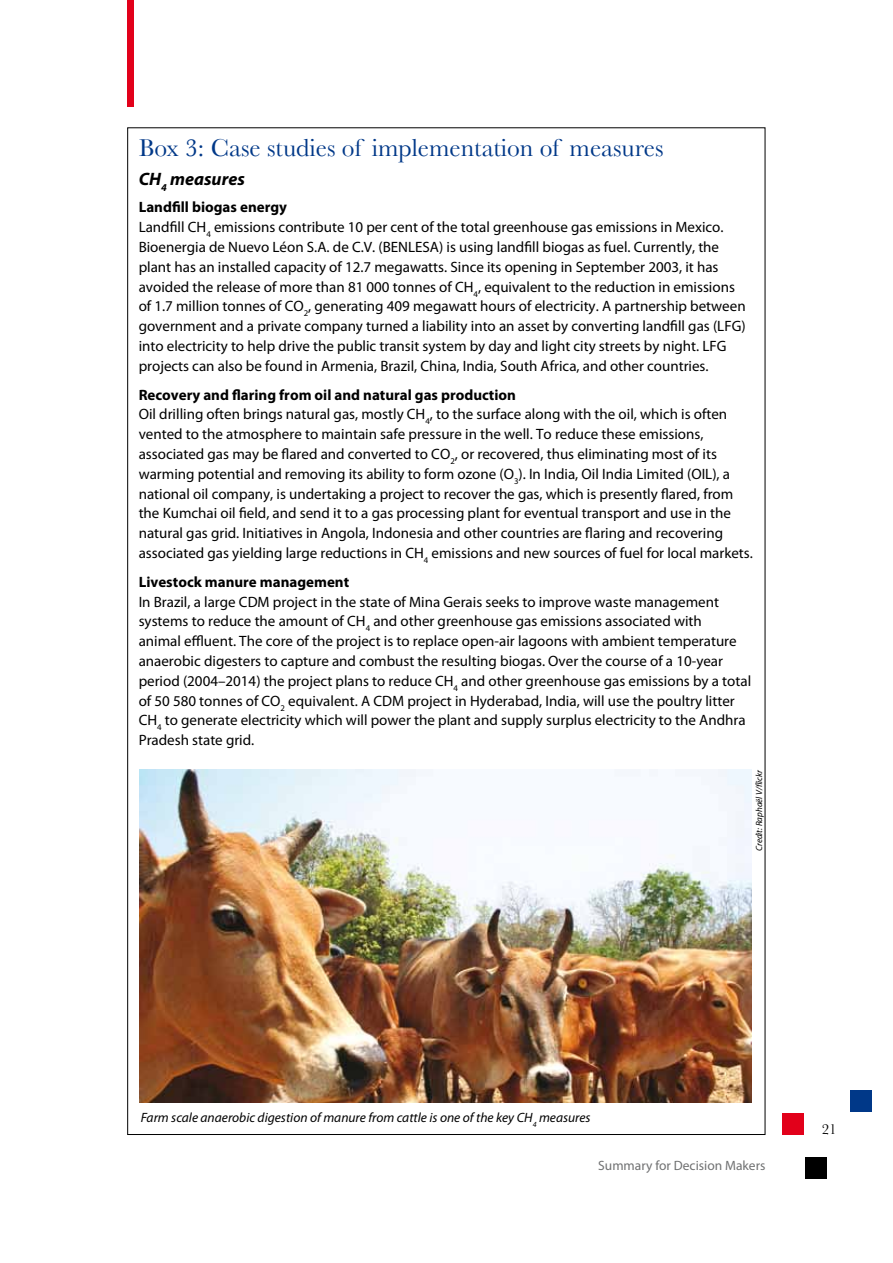
<style>
.page{position:relative;width:893px;height:1263px;background:#fff}
.page>*{position:absolute;margin:0;border:0;box-sizing:border-box;transform-origin:0 0}
.t1{font:25.5px "Baskerville";color:#003888}
.t2{font:italic 700 18px "Myriad Pro";color:#000}
.t3{font:15px/19.8px "Myriad Pro";color:#000}
.t4{font:700 15px "Myriad Pro";color:#000}
.t5{font:15px "Baskerville";color:#000}
.t6{font:italic 13.5px "Myriad Pro";color:#000}
.t7{font:13.5px "Myriad Pro";color:#707172}
.t8{font:italic 9px "Myriad Pro";letter-spacing:-.005em;color:#000}
.s1{font-weight:700}
</style>
<div class="page">
<div style="left:850px;top:1090px;width:22px;height:22px;background:#003888"></div>
<div style="left:782px;top:1113px;width:22px;height:21px;background:#e2001a"></div>
<div style="left:805px;top:1157px;width:22px;height:22px;background:#000"></div>
<div style="left:127px;top:0;width:6px;height:106px;background:#e2001a"></div>
<img style="left:140px;top:770px;width:612px;height:332px">
<h1 class="t1" style="left:139px;top:133px;width:526px">Box 3: Case studies of implementation of measures</h1>
<p class="t2" style="left:139px;top:167px;width:108px">CH<sub>4</sub> measures</p>
<p class="t3" style="left:139px;top:198px;width:608px"><span class="s1">Landfill biogas energy<br></span>Landfill CH<sub>4</sub> emissions contribute 10 per cent of the total greenhouse gas emissions in Mexico.<br>Bioenergia de Nuevo Léon S.A. de C.V. (BENLESA) is using landfill biogas as fuel. Currently, the plant has an installed capacity of 12.7 megawatts. Since its opening in September 2003, it has avoided the release of more than 81 000 tonnes of CH<sub>4</sub>, equivalent to the reduction in emissions of 1.7 million tonnes of CO<sub>2</sub>, generating 409 megawatt hours of electricity. A partnership between government and a private company turned a liability into an asset by converting landfill gas (LFG) into electricity to help drive the public transit system by day and light city streets by night. LFG projects can also be found in Armenia, Brazil, China, India, South Africa, and other countries.</p>
<p class="t3" style="left:139px;top:385px;width:616px"><span class="s1">Recovery and flaring from oil and natural gas production<br></span>Oil drilling often brings natural gas, mostly CH<sub>4</sub>, to the surface along with the oil, which is often vented to the atmosphere to maintain safe pressure in the well. To reduce these emissions, associated gas may be flared and converted to CO<sub>2</sub>, or recovered, thus eliminating most of its warming potential and removing its ability to form ozone (O<sub>3</sub>). In India, Oil India Limited (OIL), a national oil company, is undertaking a project to recover the gas, which is presently flared, from the Kumchai oil field, and send it to a gas processing plant for eventual transport and use in the natural gas grid. Initiatives in Angola, Indonesia and other countries are flaring and recovering associated gas yielding large reductions in CH<sub>4</sub> emissions and new sources of fuel for local markets.</p>
<p class="t4" style="left:139px;top:572px;width:212px">Livestock manure management</p>
<p class="t3" style="left:139px;top:592px;width:614px">In Brazil, a large CDM project in the state of Mina Gerais seeks to improve waste management systems to reduce the amount of CH<sub>4</sub> and other greenhouse gas emissions associated with<br>animal effluent. The core of the project is to replace open-air lagoons with ambient temperature anaerobic digesters to capture and combust the resulting biogas. Over the course of a 10-year period (2004–2014) the project plans to reduce CH<sub>4</sub> and other greenhouse gas emissions by a total of 50 580 tonnes of CO<sub>2</sub> equivalent. A CDM project in Hyderabad, India, will use the poultry litter CH<sub>4</sub> to generate electricity which will power the plant and supply surplus electricity to the Andhra Pradesh state grid.</p>
<p class="t8" style="left:753px;top:851px;width:83px;rotate:-90deg">Credit: Raphaël V/flickr</p>
<p class="t6" style="left:141px;top:1109px;width:451px">Farm scale anaerobic digestion of manure from cattle is one of the key CH<sub>4</sub> measures</p>
<p class="t7" style="left:598px;top:1158px;width:169px">Summary for Decision Makers</p>
<p class="t5" style="left:822px;top:1120px;width:16px">21</p>
</div>
